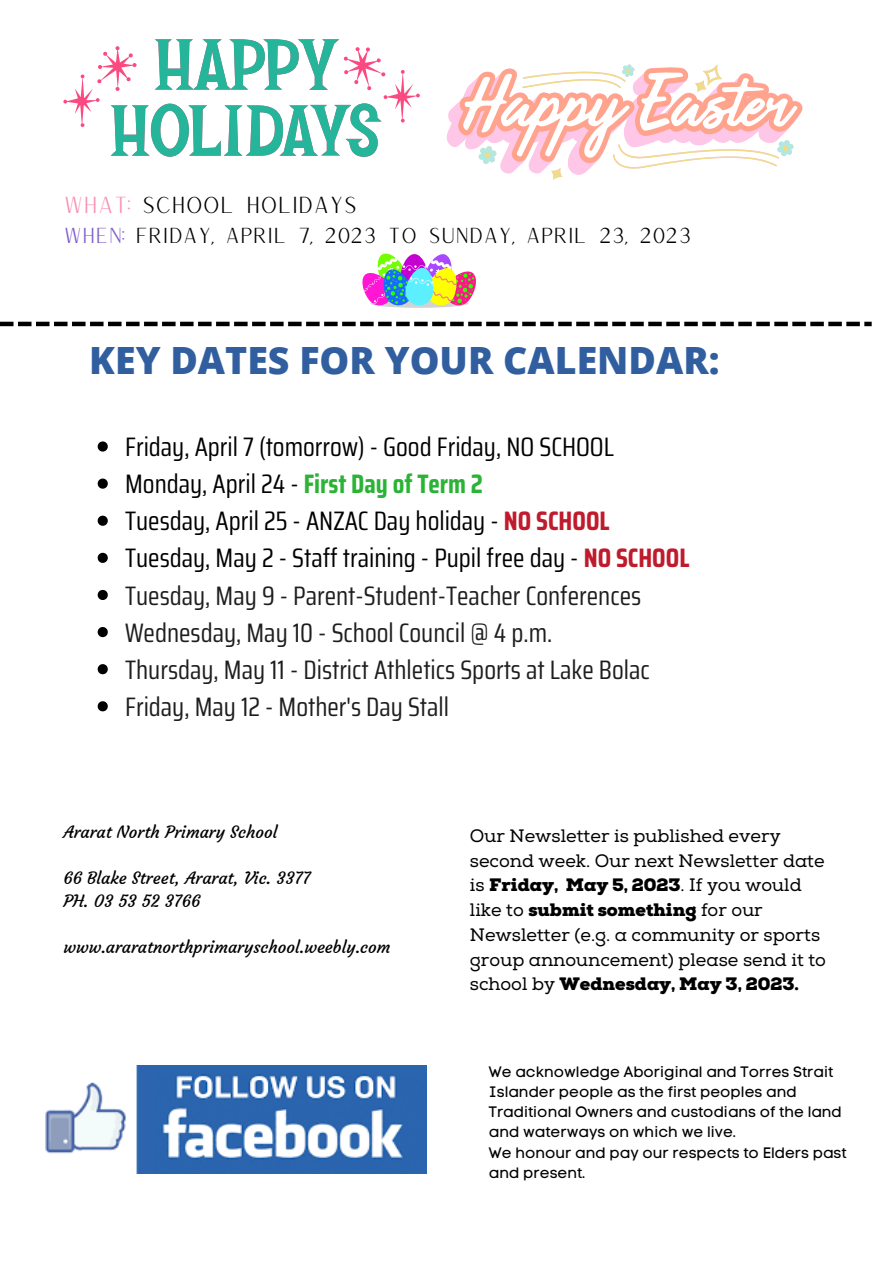
<style>
.page{position:relative;width:893px;height:1264px;background:#fff}
.page>*{position:absolute;margin:0;border:0;box-sizing:border-box;transform-origin:0 0}
.t1{font:800 37.5px "Open Sans";color:#305e9f}
.t2{font:26.7px/37px "Saira Condensed";color:#1e1e1e}
.t3{font:22.65px "Versailles";color:#000}
.t4{font:21.15px "Versailles";color:#000}
.t5{font:18px/24.8px "Nexa Slab";color:#000}
.t6{font:16.8px/23.1px "Courgette";color:#000}
.t7{font:15px/20.2px "Code Pro Normal LC";color:#000}
.s1{color:#f792b1}
.s2{color:#7f5dc8}
.s3{color:#000}
.s4{font-weight:700;color:#2bb336}
.s5{font-weight:700;color:#bf1b2c}
.s6{font-weight:900}
</style>
<div class="page">
<img style="left:45px;top:1065px;width:382px;height:108px">
<hr style="left:0;top:322px;width:13px;height:4px;background:#000">
<hr style="left:18px;top:322px;width:13px;height:4px;background:#000">
<hr style="left:36px;top:322px;width:13px;height:4px;background:#000">
<hr style="left:54px;top:322px;width:13px;height:4px;background:#000">
<hr style="left:72px;top:322px;width:13px;height:4px;background:#000">
<hr style="left:90px;top:322px;width:13px;height:4px;background:#000">
<hr style="left:108px;top:322px;width:13px;height:4px;background:#000">
<hr style="left:126px;top:322px;width:13px;height:4px;background:#000">
<hr style="left:144px;top:322px;width:13px;height:4px;background:#000">
<hr style="left:162px;top:322px;width:13px;height:4px;background:#000">
<hr style="left:180px;top:322px;width:13px;height:4px;background:#000">
<hr style="left:198px;top:322px;width:13px;height:4px;background:#000">
<hr style="left:216px;top:322px;width:13px;height:4px;background:#000">
<hr style="left:234px;top:322px;width:13px;height:4px;background:#000">
<hr style="left:252px;top:322px;width:13px;height:4px;background:#000">
<hr style="left:270px;top:322px;width:13px;height:4px;background:#000">
<hr style="left:288px;top:322px;width:13px;height:4px;background:#000">
<hr style="left:306px;top:322px;width:13px;height:4px;background:#000">
<hr style="left:324px;top:322px;width:13px;height:4px;background:#000">
<hr style="left:342px;top:322px;width:13px;height:4px;background:#000">
<hr style="left:360px;top:322px;width:13px;height:4px;background:#000">
<hr style="left:378px;top:322px;width:13px;height:4px;background:#000">
<hr style="left:396px;top:322px;width:13px;height:4px;background:#000">
<hr style="left:414px;top:322px;width:13px;height:4px;background:#000">
<hr style="left:432px;top:322px;width:13px;height:4px;background:#000">
<hr style="left:450px;top:322px;width:13px;height:4px;background:#000">
<hr style="left:468px;top:322px;width:13px;height:4px;background:#000">
<hr style="left:486px;top:322px;width:13px;height:4px;background:#000">
<hr style="left:504px;top:322px;width:13px;height:4px;background:#000">
<hr style="left:522px;top:322px;width:13px;height:4px;background:#000">
<hr style="left:540px;top:322px;width:13px;height:4px;background:#000">
<hr style="left:558px;top:322px;width:13px;height:4px;background:#000">
<hr style="left:576px;top:322px;width:13px;height:4px;background:#000">
<hr style="left:594px;top:322px;width:13px;height:4px;background:#000">
<hr style="left:612px;top:322px;width:13px;height:4px;background:#000">
<hr style="left:630px;top:322px;width:13px;height:4px;background:#000">
<hr style="left:648px;top:322px;width:13px;height:4px;background:#000">
<hr style="left:666px;top:322px;width:13px;height:4px;background:#000">
<hr style="left:684px;top:322px;width:13px;height:4px;background:#000">
<hr style="left:702px;top:322px;width:13px;height:4px;background:#000">
<hr style="left:720px;top:322px;width:13px;height:4px;background:#000">
<hr style="left:738px;top:322px;width:13px;height:4px;background:#000">
<hr style="left:756px;top:322px;width:13px;height:4px;background:#000">
<hr style="left:774px;top:322px;width:13px;height:4px;background:#000">
<hr style="left:792px;top:322px;width:13px;height:4px;background:#000">
<hr style="left:810px;top:322px;width:13px;height:4px;background:#000">
<hr style="left:828px;top:322px;width:13px;height:4px;background:#000">
<hr style="left:846px;top:322px;width:13px;height:4px;background:#000">
<svg style="left:864px;top:322px;width:7px;height:4px"></svg>
<svg style="left:98px;top:441px;width:10px;height:10px"></svg>
<svg style="left:98px;top:478px;width:10px;height:10px"></svg>
<svg style="left:98px;top:515px;width:10px;height:11px"></svg>
<svg style="left:98px;top:553px;width:10px;height:10px"></svg>
<svg style="left:98px;top:590px;width:10px;height:10px"></svg>
<svg style="left:98px;top:627px;width:10px;height:10px"></svg>
<svg style="left:98px;top:664px;width:10px;height:10px"></svg>
<svg style="left:98px;top:701px;width:10px;height:10px"></svg>
<svg style="left:446px;top:64px;width:356px;height:116px"></svg>
<svg style="left:63px;top:39px;width:357px;height:118px"></svg>
<img style="left:362px;top:253px;width:114px;height:55px">
<p class="t3" style="left:63px;top:190px;width:295px"><span class="s1">WHAT:</span> SCHOOL HOLIDAYS</p>
<p class="t4" style="left:63px;top:221px;width:629px"><span class="s2">WHEN:</span> FRIDAY, APRIL 7, 2023 TO SUNDAY, APRIL 23, 2023</p>
<h1 class="t1" style="left:89px;top:334px;width:632px">KEY DATES FOR YOUR CALENDAR:</h1>
<p class="t2" style="left:125px;top:428px;width:565px"><span class="s3">Friday, April 7 (tomorrow) - Good Friday, NO SCHOOL Monday, April 24 -</span> <span class="s4">First Day of Term 2<br></span><span class="s3">Tuesday, April 25 - ANZAC Day holiday -</span> <span class="s5">NO SCHOOL </span><span class="s3">Tuesday, May 2 - Staff training - Pupil free day -</span> <span class="s5">NO SCHOOL </span>Tuesday, May 9 - Parent-Student-Teacher Conferences Wednesday, May 10 - School Council @ 4 p.m.<br>Thursday, May 11 - District Athletics Sports at Lake Bolac Friday, May 12 - Mother's Day Stall</p>
<p class="t6" style="left:63px;top:820px;width:215px">Ararat North Primary School</p>
<p class="t6" style="left:63px;top:866px;width:248px">66 Blake Street, Ararat, Vic. 3377<br>PH. 03 53 52 3766</p>
<p class="t6" style="left:63px;top:935px;width:328px">www.araratnorthprimaryschool.weebly.com</p>
<p class="t5" style="left:470px;top:824px;width:357px">Our Newsletter is published every second week. Our next Newsletter date is <span class="s6">Friday, May 5, 2023</span>. If you would like to <span class="s6">submit something</span> for our Newsletter (e.g. a community or sports group announcement) please send it to school by <span class="s6">Wednesday, May 3, 2023.</span></p>
<p class="t7" style="left:489px;top:1061px;width:359px">We acknowledge Aboriginal and Torres Strait Islander people as the first peoples and Traditional Owners and custodians of the land and waterways on which we live.<br>We honour and pay our respects to Elders past and present.</p>
</div>
